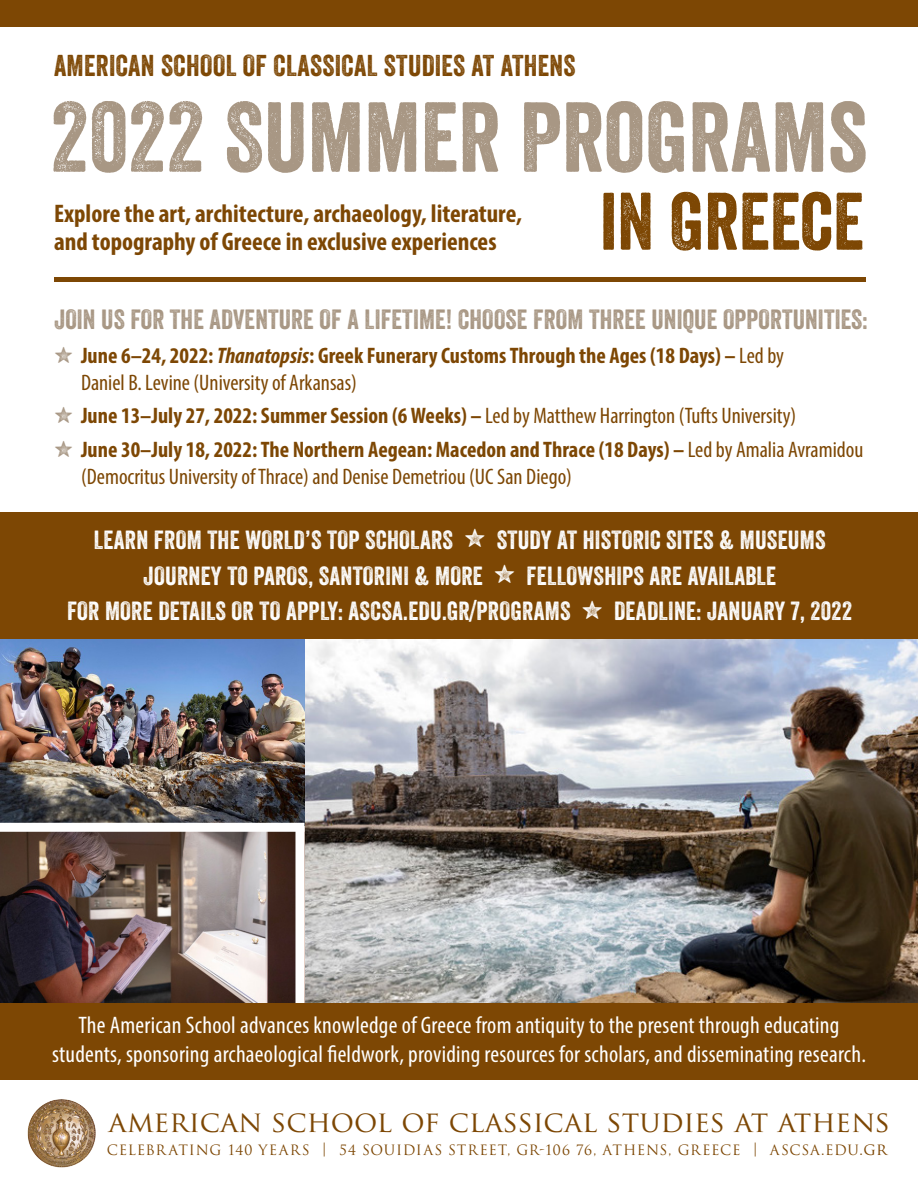
<style>
.page{position:relative;width:918px;height:1188px;background:#fff}
.page>*{position:absolute;margin:0;border:0;box-sizing:border-box;transform-origin:0 0}
.t1{font:96px "Veneer";color:#a89784}
.t2{font:78.75px "Veneer";color:#7d4704}
.t3{font:29.25px "Veneer";letter-spacing:.01em;color:#7d4704}
.titles{font:28.8px "Trajan Pro";color:#7d4704}
.t4{font:27px "Veneer";letter-spacing:.005em;color:#a89784}
.t5{font:25.5px "Veneer";letter-spacing:.01em;color:#fff}
.t6{font:700 condensed 25.5px/28.5px "Myriad Pro";color:#7d4704}
.t7{font:condensed 24px/28.5px "Myriad Pro";letter-spacing:.01em;color:#fff;text-align:center}
.t8{font:700 condensed 22.5px/27px "Myriad Pro";color:#7d4704}
.t9{font:condensed 22.5px/27px "Myriad Pro";color:#7d4704}
.t10{font:13.95px "Trajan Pro";letter-spacing:.05em;color:#7d4704}
.s1{font-family:"Veneer Extras";font-weight:400;font-stretch:normal;color:#a89784}
.s2{font-style:italic}
.s3{font-weight:400}
.s4{font-family:"Veneer Extras";font-stretch:normal;color:#a89784}
.s5{font-weight:700}
.s6{font-family:"Veneer Extras"}
.s7{font-size:16.35px}
</style>
<div class="page">
<img style="left:304px;top:638px;width:614px;height:365px">
<div style="left:54px;top:277px;width:811px;height:5px;background:#7d4704"></div>
<img style="left:0;top:832px;width:295px;height:171px">
<div style="left:0;top:0;width:918px;height:27px;background:#7d4704"></div>
<div style="left:0;top:1003px;width:918px;height:77px;background:#7d4704"></div>
<img style="left:0;top:638px;width:304px;height:185px">
<div style="left:0;top:512px;width:918px;height:126px;background:#7d4704"></div>
<img style="left:27px;top:1099px;width:69px;height:69px">
<p class="t3" style="left:54px;top:47px;width:523px">AMERICAN SCHOOL OF CLASSICAL STUDIES AT ATHENS</p>
<p class="t1" style="left:51px;top:79px;width:818px">2022 SUMMER PROGRAMS</p>
<p class="t2" style="left:600px;top:173px;width:265px">IN GREECE</p>
<p class="t6" style="left:54px;top:198px;width:469px">Explore the art, architecture, archaeology, literature, and topography of Greece in exclusive experiences</p>
<p class="t4" style="left:54px;top:303px;width:815px">JOIN US FOR THE ADVENTURE OF A LIFETIME! CHOOSE FROM THREE UNIQUE OPPORTUNITIES:</p>
<p class="t8" style="left:81px;top:341px;width:704px;text-indent:-27px"><span class="s1">Y</span> June 6–24, 2022: <span class="s2">Thanatopsis</span>: Greek Funerary Customs Through the Ages (18 Days) – <span class="s3">Led by<br>Daniel B. Levine (University of Arkansas)</span></p>
<p class="t8" style="left:54px;top:402px;width:744px"><span class="s1">Y</span> June 13–July 27, 2022: Summer Session (6 Weeks) – <span class="s3">Led by Matthew Harrington (Tufts University)</span></p>
<p class="t9" style="left:81px;top:436px;width:784px;text-indent:-27px"><span class="s4">Y</span> <span class="s5">June 30–July 18, 2022: The Northern Aegean: Macedon and Thrace (18 Days) –</span> Led by Amalia Avramidou (Democritus University of Thrace) and Denise Demetriou (UC San Diego)</p>
<p class="t5" style="left:94px;top:524px;width:733px">LEARN FROM THE WORLD’S TOP SCHOLARS <span class="s6">Y</span> STUDY AT HISTORIC SITES &amp; MUSEUMS</p>
<p class="t5" style="left:143px;top:560px;width:635px">JOURNEY T0 PAROS, SANTORINI &amp; MORE <span class="s6">Y</span> FELLOWSHIPS ARE AVAILABLE</p>
<p class="t5" style="left:67px;top:596px;width:786px">FOR MORE DETAILS OR TO APPLY: ASCSA.EDU.GR/PROGRAMS <span class="s6">Y</span> DEADLINE: JANUARY 7, 2022</p>
<p class="t7" style="left:52px;top:1011px;width:815px">The American School advances knowledge of Greece from antiquity to the present through educating students, sponsoring archaeological fieldwork, providing resources for scholars, and disseminating research.</p>
<p class="titles" style="left:108px;top:1103px;width:783px">american school of classical studies at athens</p>
<p class="t10" style="left:107px;top:1141px;width:782px">CELEBR ATING 140 YEARS | 54 SOUIDIAS STREET, GR-106 76, ATHENS, GREECE | ASCSA.EDU.<span class="s7">gr</span></p>
</div>
